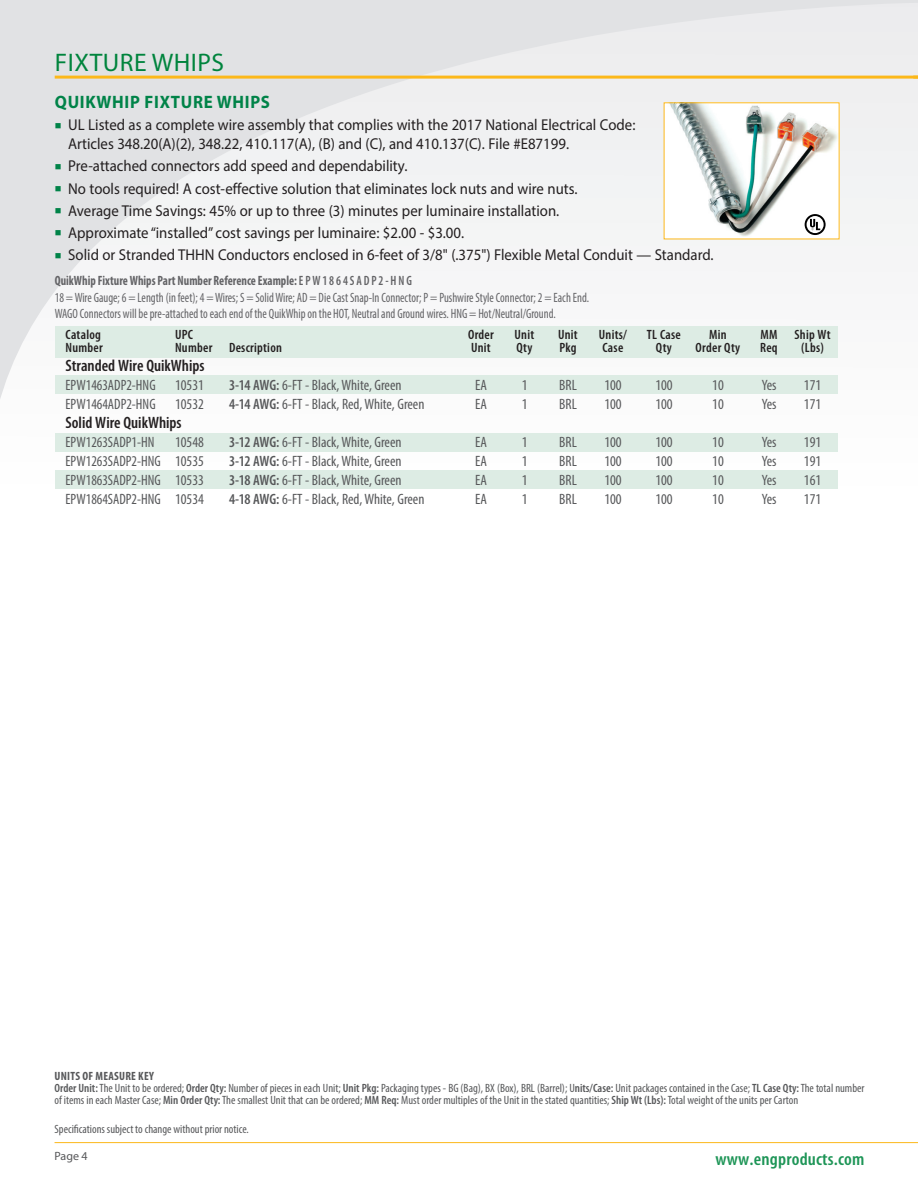
<style>
.page{position:relative;width:918px;height:1188px;background:#fff}
.page>*{position:absolute;margin:0;border:0;box-sizing:border-box;transform-origin:0 0}
.t1{font:25.5px "Myriad Pro";letter-spacing:.02em;color:#00843d}
.t2{font:700 18px "Myriad Pro";letter-spacing:.04em;color:#008348;scale:.94 1}
.t3{font:600 condensed 18px "Myriad Pro";letter-spacing:.01em;color:#1e9557;scale:1.05 1}
.t4{font:600 condensed 16.5px "Myriad Pro";color:#231f20}
.t5{font:15.75px/18.9px "Myriad Pro";color:#231f20;scale:.94 1}
.t6{font:condensed 15px "Myriad Pro";color:#57585a}
.t7{font:condensed 15px "Myriad Pro";color:#57585a;scale:.96 1}
.t8{font:condensed 13.5px/16.2px "Myriad Pro";color:#636366;scale:.9 1}
.t9{font:600 condensed 13.5px "Myriad Pro";letter-spacing:.02em;color:#231f20}
.t10{font:condensed 12px/12px "Myriad Pro";color:#57585a}
.t11{font:12px "Myriad Pro";color:#57585a}
.s1{color:#008348}
.s2{font-weight:700}
.s3{font-weight:600}
</style>
<div class="page">
<svg style="left:0;top:0;width:905px;height:399px;fill:#f1f2f3"></svg>
<hr style="left:55px;top:76px;width:863px;height:3px;background:#fcb81a">
<div style="left:905px;top:0;width:13px;height:246px;background:#f0f0f1"></div>
<hr style="left:55px;top:1142px;width:863px;height:1px;background:#fcb81a">
<div style="left:55px;top:376px;width:783px;height:18px;background:#ddece4"></div>
<div style="left:55px;top:433px;width:783px;height:19px;background:#ddece4"></div>
<div style="left:55px;top:471px;width:783px;height:18px;background:#ddece4"></div>
<div style="left:55px;top:326px;width:783px;height:32px;background:#ddece4"></div>
<img style="left:666px;top:104px;width:172px;height:133px">
<svg style="left:805px;top:214px;width:21px;height:21px"></svg>
<h1 class="t1" style="left:55px;top:47px;width:171px">FIXTURE WHIPS</h1>
<p class="t2" style="left:55px;top:90px;width:230px">QUIKWHIP FIXTURE WHIPS</p>
<p class="t5" style="left:68px;top:115px;width:605px;text-indent:-14px"><span class="s1">■</span> UL Listed as a complete wire assembly that complies with the 2017 National Electrical Code:<br>Articles 348.20(A)(2), 348.22, 410.117(A), (B) and (C), and 410.137(C). File #E87199.</p>
<p class="t5" style="left:55px;top:156px;width:377px"><span class="s1">■</span> Pre-attached connectors add speed and dependability.</p>
<p class="t5" style="left:55px;top:179px;width:558px"><span class="s1">■</span> No tools required! A cost-effective solution that eliminates lock nuts and wire nuts.</p>
<p class="t5" style="left:55px;top:201px;width:538px"><span class="s1">■</span> Average Time Savings: 45% or up to three (3) minutes per luminaire installation.</p>
<p class="t5" style="left:55px;top:223px;width:437px"><span class="s1">■</span> Approximate “installed” cost savings per luminaire: $2.00 - $3.00.</p>
<p class="t5" style="left:55px;top:245px;width:703px"><span class="s1">■</span> Solid or Stranded THHN Conductors enclosed in 6-feet of 3/8" (.375") Flexible Metal Conduit — Standard.</p>
<p class="t8" style="left:55px;top:273px;width:595px"><span class="s2">QuikWhip Fixture Whips Part Number Reference Example:</span> <span class="s3">E P W 1 8 6 4 S A D P 2 - H N G<br></span>18 = Wire Gauge; 6 = Length (in feet); 4 = Wires; S = Solid Wire; AD = Die Cast Snap-In Connector; P = Pushwire Style Connector; 2 = Each End.<br>WAGO Connectors will be pre-attached to each end of the QuikWhip on the HOT, Neutral and Ground wires. HNG = Hot/Neutral/Ground.</p>
<p class="t9" style="left:66px;top:327px;width:37px">Catalog</p>
<p class="t9" style="left:175px;top:327px;width:20px">UPC</p>
<p class="t9" style="left:468px;top:327px;width:27px">Order</p>
<p class="t9" style="left:515px;top:327px;width:21px">Unit</p>
<p class="t9" style="left:558px;top:327px;width:21px">Unit</p>
<p class="t9" style="left:599px;top:327px;width:30px">Units/</p>
<p class="t9" style="left:647px;top:327px;width:35px">TL Case</p>
<p class="t9" style="left:709px;top:327px;width:19px">Min</p>
<p class="t9" style="left:760px;top:327px;width:19px">MM</p>
<p class="t9" style="left:795px;top:327px;width:38px">Ship Wt</p>
<p class="t9" style="left:66px;top:340px;width:39px">Number</p>
<p class="t9" style="left:175px;top:340px;width:108px">Number Description</p>
<p class="t9" style="left:471px;top:340px;width:21px">Unit</p>
<p class="t9" style="left:516px;top:340px;width:17px">Qty</p>
<p class="t9" style="left:559px;top:340px;width:19px">Pkg</p>
<p class="t9" style="left:603px;top:340px;width:22px">Case</p>
<p class="t9" style="left:656px;top:340px;width:17px">Qty</p>
<p class="t9" style="left:696px;top:340px;width:46px">Order Qty</p>
<p class="t9" style="left:760px;top:340px;width:19px">Req</p>
<p class="t9" style="left:801px;top:340px;width:24px">(Lbs)</p>
<p class="t4" style="left:66px;top:357px;width:140px">Stranded Wire QuikWhips</p>
<p class="t7" style="left:66px;top:376px;width:95px">EPW1463ADP2-HNG</p>
<p class="t6" style="left:175px;top:376px;width:30px">10531</p>
<p class="t6" style="left:229px;top:376px;width:174px"><span class="s3">3-14 AWG:</span> 6-FT - Black, White, Green</p>
<p class="t6" style="left:475px;top:376px;width:13px">EA</p>
<p class="t6" style="left:522px;top:376px;width:7px">1</p>
<p class="t6" style="left:559px;top:376px;width:19px">BRL</p>
<p class="t6" style="left:604px;top:376px;width:19px">100</p>
<p class="t6" style="left:655px;top:376px;width:19px">100</p>
<p class="t6" style="left:712px;top:376px;width:13px">10</p>
<p class="t6" style="left:762px;top:376px;width:16px">Yes</p>
<p class="t6" style="left:804px;top:376px;width:19px">171</p>
<p class="t7" style="left:66px;top:395px;width:95px">EPW1464ADP2-HNG</p>
<p class="t6" style="left:175px;top:395px;width:30px">10532</p>
<p class="t6" style="left:229px;top:395px;width:197px"><span class="s3">4-14 AWG:</span> 6-FT - Black, Red, White, Green</p>
<p class="t6" style="left:475px;top:395px;width:13px">EA</p>
<p class="t6" style="left:522px;top:395px;width:7px">1</p>
<p class="t6" style="left:559px;top:395px;width:19px">BRL</p>
<p class="t6" style="left:604px;top:395px;width:19px">100</p>
<p class="t6" style="left:655px;top:395px;width:19px">100</p>
<p class="t6" style="left:712px;top:395px;width:13px">10</p>
<p class="t6" style="left:762px;top:395px;width:16px">Yes</p>
<p class="t6" style="left:804px;top:395px;width:19px">171</p>
<p class="t4" style="left:66px;top:414px;width:118px">Solid Wire QuikWhips</p>
<p class="t7" style="left:66px;top:433px;width:94px">EPW1263SADP1-HN</p>
<p class="t6" style="left:175px;top:433px;width:30px">10548</p>
<p class="t6" style="left:229px;top:433px;width:174px"><span class="s3">3-12 AWG:</span> 6-FT - Black, White, Green</p>
<p class="t6" style="left:475px;top:433px;width:13px">EA</p>
<p class="t6" style="left:522px;top:433px;width:7px">1</p>
<p class="t6" style="left:559px;top:433px;width:19px">BRL</p>
<p class="t6" style="left:604px;top:433px;width:19px">100</p>
<p class="t6" style="left:655px;top:433px;width:19px">100</p>
<p class="t6" style="left:712px;top:433px;width:13px">10</p>
<p class="t6" style="left:762px;top:433px;width:16px">Yes</p>
<p class="t6" style="left:804px;top:433px;width:19px">191</p>
<p class="t7" style="left:66px;top:452px;width:146px">EPW1263SADP2-HNG 10535</p>
<p class="t6" style="left:229px;top:452px;width:174px"><span class="s3">3-12 AWG:</span> 6-FT - Black, White, Green</p>
<p class="t6" style="left:475px;top:452px;width:13px">EA</p>
<p class="t6" style="left:522px;top:452px;width:7px">1</p>
<p class="t6" style="left:559px;top:452px;width:19px">BRL</p>
<p class="t6" style="left:604px;top:452px;width:19px">100</p>
<p class="t6" style="left:655px;top:452px;width:19px">100</p>
<p class="t6" style="left:712px;top:452px;width:13px">10</p>
<p class="t6" style="left:762px;top:452px;width:16px">Yes</p>
<p class="t6" style="left:804px;top:452px;width:19px">191</p>
<p class="t7" style="left:66px;top:471px;width:146px">EPW1863SADP2-HNG 10533</p>
<p class="t6" style="left:229px;top:471px;width:174px"><span class="s3">3-18 AWG:</span> 6-FT - Black, White, Green</p>
<p class="t6" style="left:475px;top:471px;width:13px">EA</p>
<p class="t6" style="left:522px;top:471px;width:7px">1</p>
<p class="t6" style="left:559px;top:471px;width:19px">BRL</p>
<p class="t6" style="left:604px;top:471px;width:19px">100</p>
<p class="t6" style="left:655px;top:471px;width:19px">100</p>
<p class="t6" style="left:712px;top:471px;width:13px">10</p>
<p class="t6" style="left:762px;top:471px;width:16px">Yes</p>
<p class="t6" style="left:804px;top:471px;width:19px">161</p>
<p class="t7" style="left:66px;top:490px;width:146px">EPW1864SADP2-HNG 10534</p>
<p class="t6" style="left:229px;top:490px;width:197px"><span class="s3">4-18 AWG:</span> 6-FT - Black, Red, White, Green</p>
<p class="t6" style="left:475px;top:490px;width:13px">EA</p>
<p class="t6" style="left:522px;top:490px;width:7px">1</p>
<p class="t6" style="left:559px;top:490px;width:19px">BRL</p>
<p class="t6" style="left:604px;top:490px;width:19px">100</p>
<p class="t6" style="left:655px;top:490px;width:19px">100</p>
<p class="t6" style="left:712px;top:490px;width:13px">10</p>
<p class="t6" style="left:762px;top:490px;width:16px">Yes</p>
<p class="t6" style="left:804px;top:490px;width:19px">171</p>
<p class="t10" style="left:55px;top:1070px;width:812px"><span class="s2">UNITS OF MEASURE KEY<br></span><span class="s3">Order Unit:</span> The Unit to be ordered; <span class="s3">Order Qty:</span> Number of pieces in each Unit; <span class="s3">Unit Pkg:</span> Packaging types - BG (Bag), BX (Box), BRL (Barrel); U<span class="s3">nits/Case:</span> Unit packages contained in the Case; <span class="s3">TL Case Qty:</span> The total number of items in each Master Case; <span class="s3">Min Order Qty:</span> The smallest Unit that can be ordered; <span class="s3">MM Req:</span> Must order multiples of the Unit in the stated quantities; <span class="s3">Ship Wt (Lbs):</span> Total weight of the units per Carton</p>
<p class="t10" style="left:55px;top:1122px;width:196px">Specifications subject to change without prior notice.</p>
<p class="t11" style="left:55px;top:1149px;width:35px">Page 4</p>
<p class="t3" style="left:715px;top:1149px;width:144px">www.engproducts.com</p>
</div>
